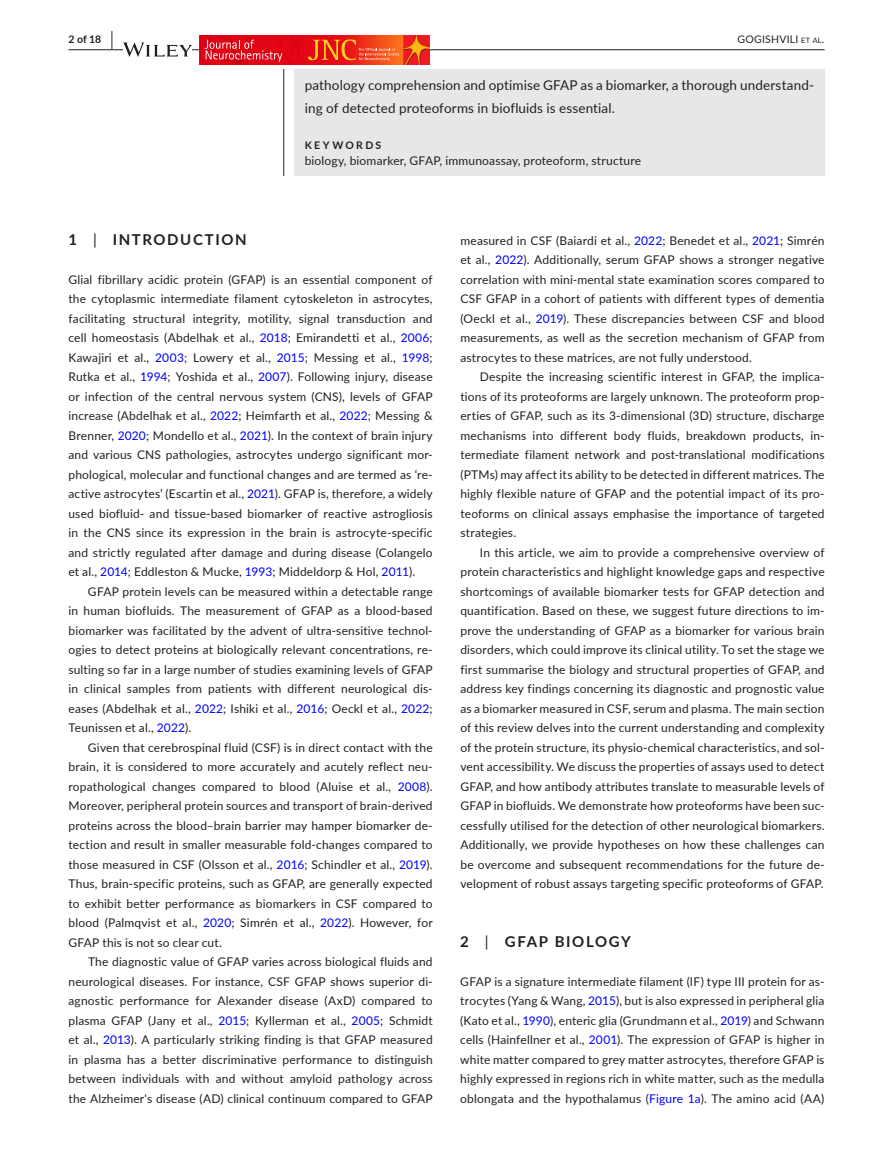
<style>
.page{position:relative;width:893px;height:1174px;background:#fff}
.page>*{position:absolute;margin:0;border:0;box-sizing:border-box;transform-origin:0 0}
.t1{font:700 15px "Lato";letter-spacing:.11em;color:#231f20}
.t2{font:13.5px/22.5px "Lato";letter-spacing:.01em;color:#231f20}
.t3{font:12px/19.5px "Lato";letter-spacing:.015em;color:#231f20;text-align:justify}
.t4{font:10.5px "Lato";letter-spacing:.025em;color:#231f20}
.t5{font:700 10.5px "Lato";letter-spacing:.22em;color:#231f20}
.s1{font-size:19.5px}
.s2{font-size:7.35px}
.s3{font-weight:400}
.s4{color:#00f}
</style>
<div class="page">
<hr style="left:68px;top:49px;width:756px;height:1px;background:#231f20">
<svg style="left:123px;top:42px;width:69px;height:15px"></svg>
<img style="left:200px;top:35px;width:230px;height:29px">
<svg style="left:205px;top:40px;width:77px;height:22px;background:#e32e3c"></svg>
<svg style="left:308px;top:39px;width:91px;height:22px;background:#f04d22"></svg>
<div style="left:294px;top:69px;width:530px;height:107px;background:#e6e7e9"></div>
<hr style="left:283px;top:69px;width:1px;height:107px;background:#231f20">
<p class="t5" style="left:68px;top:31px;width:46px">2 of 18 <span class="s1">|</span></p>
<p class="t4" style="left:738px;top:31px;width:88px">GOGISHVILI <span class="s2">et al</span>.</p>
<p class="t2" style="left:305px;top:74px;width:511px">pathology comprehension and optimise GFAP as a biomarker, a thorough understand&shy;ing of detected proteoforms in biofluids is essential.</p>
<p class="t5" style="left:305px;top:137px;width:78px">KEYWORDS</p>
<p class="t3" style="left:305px;top:151px;width:338px">biology, biomarker, GFAP, immunoassay, proteoform, structure</p>
<p class="t1" style="left:68px;top:228px;width:180px">1 <span class="s3">|</span> INTRODUCTION</p>
<p class="t3" style="left:68px;top:269px;width:366px">Glial fibrillary acidic protein (GFAP) is an essential component of the cytoplasmic intermediate filament cytoskeleton in astrocytes, facilitating structural integrity, motility, signal transduction and cell homeostasis (Abdelhak et al., <span class="s4">2018</span>; Emirandetti et al., <span class="s4">2006</span>; Kawajiri et al., <span class="s4">2003</span>; Lowery et al., <span class="s4">2015</span>; Messing et al., <span class="s4">1998</span>; Rutka et al., <span class="s4">1994</span>; Yoshida et al., <span class="s4">2007</span>). Following injury, disease or infection of the central nervous system (CNS), levels of GFAP increase (Abdelhak et al., <span class="s4">2022</span>; Heimfarth et al., <span class="s4">2022</span>; Messing &amp; Brenner, <span class="s4">2020</span>; Mondello et al., <span class="s4">2021</span>). In the context of brain injury and various CNS pathologies, astrocytes undergo significant mor&shy;phological, molecular and functional changes and are termed as ‘re&shy;active astrocytes’ (Escartin et al., <span class="s4">2021</span>). GFAP is, therefore, a widely used biofluid- and tissue-based biomarker of reactive astrogliosis in the CNS since its expression in the brain is astrocyte-specific and strictly regulated after damage and during disease (Colangelo et al., <span class="s4">2014</span>; Eddleston &amp; Mucke, <span class="s4">1993</span>; Middeldorp &amp; Hol, <span class="s4">2011</span>).</p>
<p class="t3" style="left:68px;top:581px;width:366px;text-indent:19px">GFAP protein levels can be measured within a detectable range in human biofluids. The measurement of GFAP as a blood-based biomarker was facilitated by the advent of ultra-sensitive technol&shy;ogies to detect proteins at biologically relevant concentrations, re&shy;sulting so far in a large number of studies examining levels of GFAP in clinical samples from patients with different neurological dis&shy;eases (Abdelhak et al., <span class="s4">2022</span>; Ishiki et al., <span class="s4">2016</span>; Oeckl et al., <span class="s4">2022</span>; Teunissen et al., <span class="s4">2022</span>).</p>
<p class="t3" style="left:68px;top:737px;width:366px;text-indent:20px">Given that cerebrospinal fluid (CSF) is in direct contact with the brain, it is considered to more accurately and acutely reflect neu&shy;ropathological changes compared to blood (Aluise et al., <span class="s4">2008</span>).<br>Moreover, peripheral protein sources and transport of brain-derived proteins across the blood–brain barrier may hamper biomarker de&shy;tection and result in smaller measurable fold-changes compared to those measured in CSF (Olsson et al., <span class="s4">2016</span>; Schindler et al., <span class="s4">2019</span>).<br>Thus, brain-specific proteins, such as GFAP, are generally expected to exhibit better performance as biomarkers in CSF compared to blood (Palmqvist et al., <span class="s4">2020</span>; Simrén et al., <span class="s4">2022</span>). However, for GFAP this is not so clear cut.</p>
<p class="t3" style="left:68px;top:951px;width:366px;text-indent:20px">The diagnostic value of GFAP varies across biological fluids and neurological diseases. For instance, CSF GFAP shows superior di&shy;agnostic performance for Alexander disease (AxD) compared to plasma GFAP (Jany et al., <span class="s4">2015</span>; Kyllerman et al., <span class="s4">2005</span>; Schmidt et al., <span class="s4">2013</span>). A particularly striking finding is that GFAP measured in plasma has a better discriminative performance to distinguish between individuals with and without amyloid pathology across the Alzheimer's disease (AD) clinical continuum compared to GFAP</p>
<p class="t3" style="left:460px;top:230px;width:366px">measured in CSF (Baiardi et al., <span class="s4">2022</span>; Benedet et al., <span class="s4">2021</span>; Simrén et al., <span class="s4">2022</span>). Additionally, serum GFAP shows a stronger negative correlation with mini-mental state examination scores compared to CSF GFAP in a cohort of patients with different types of dementia (Oeckl et al., <span class="s4">2019</span>). These discrepancies between CSF and blood measurements, as well as the secretion mechanism of GFAP from astrocytes to these matrices, are not fully understood.</p>
<p class="t3" style="left:460px;top:366px;width:366px;text-indent:19px">Despite the increasing scientific interest in GFAP, the implica&shy;tions of its proteoforms are largely unknown. The proteoform prop&shy;erties of GFAP, such as its 3-dimensional (3D) structure, discharge mechanisms into different body fluids, breakdown products, in&shy;termediate filament network and post-translational modifications (PTMs) may affect its ability to be detected in different matrices. The highly flexible nature of GFAP and the potential impact of its pro&shy;teoforms on clinical assays emphasise the importance of targeted strategies.</p>
<p class="t3" style="left:460px;top:542px;width:366px;text-indent:20px">In this article, we aim to provide a comprehensive overview of protein characteristics and highlight knowledge gaps and respective shortcomings of available biomarker tests for GFAP detection and quantification. Based on these, we suggest future directions to im&shy;prove the understanding of GFAP as a biomarker for various brain disorders, which could improve its clinical utility. To set the stage we first summarise the biology and structural properties of GFAP, and address key findings concerning its diagnostic and prognostic value as a biomarker measured in CSF, serum and plasma. The main section of this review delves into the current understanding and complexity of the protein structure, its physio-chemical characteristics, and sol&shy;vent accessibility. We discuss the properties of assays used to detect GFAP, and how antibody attributes translate to measurable levels of GFAP in biofluids. We demonstrate how proteoforms have been suc&shy;cessfully utilised for the detection of other neurological biomarkers.<br>Additionally, we provide hypotheses on how these challenges can be overcome and subsequent recommendations for the future de&shy;velopment of robust assays targeting specific proteoforms of GFAP.</p>
<p class="t1" style="left:460px;top:930px;width:172px">2 <span class="s3">|</span> GFAP BIOLOGY</p>
<p class="t3" style="left:460px;top:971px;width:366px">GFAP is a signature intermediate filament (IF) type III protein for as&shy;trocytes (Yang &amp; Wang, <span class="s4">2015</span>), but is also expressed in peripheral glia (Kato et al., <span class="s4">1990</span>), enteric glia (Grundmann et al., <span class="s4">2019</span>) and Schwann cells (Hainfellner et al., <span class="s4">2001</span>). The expression of GFAP is higher in white matter compared to grey matter astrocytes, therefore GFAP is highly expressed in regions rich in white matter, such as the medulla oblongata and the hypothalamus (<span class="s4">Figure 1a</span>). The amino acid (AA)</p>
</div>
